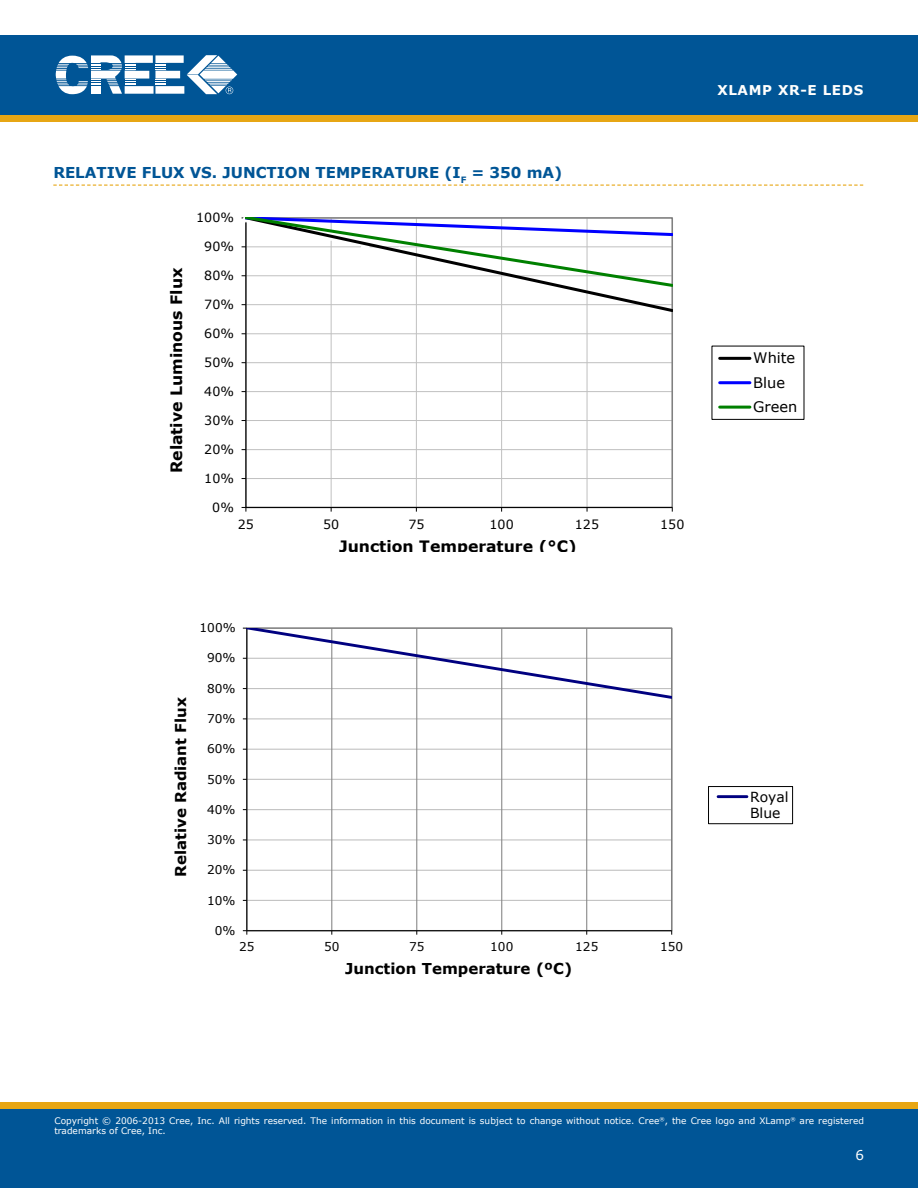
<style>
.page{position:relative;width:918px;height:1188px;background:#fff}
.page>*{position:absolute;margin:0;border:0;box-sizing:border-box;transform-origin:0 0}
.t1{font:700 15.75px "Verdana";color:#000}
.t2{font:700 15px "Verdana";color:#005596}
.t3{font:700 15px "Verdana";color:#000}
.t4{font:14.55px/24.5px "Verdana";color:#000}
.t5{font:13.95px/16.8px "Verdana";color:#000}
.t6{font:700 13.5px "Verdana";letter-spacing:.05em;color:#fffffe}
.t7{font:13.5px "Verdana";color:#fff}
.t8{font:12.75px "Verdana";color:#000}
.t9{font:12.6px "Verdana";letter-spacing:.005em;color:#000}
.t10{font:12.15px "Verdana";letter-spacing:.005em;color:#000}
.t11{font:9px/10.8px "Verdana";color:#fff}
</style>
<div class="page">
<div style="left:0;top:1108px;width:918px;height:80px;background:#005596"></div>
<div style="left:0;top:1102px;width:918px;height:6px;background:#e7a614"></div>
<div style="left:0;top:115px;width:918px;height:7px;background:#e7a614"></div>
<div style="left:0;top:35px;width:918px;height:80px;background:#005596"></div>
<svg style="left:56px;top:55px;width:181px;height:39px"></svg>
<svg style="left:53px;top:185px;width:810px;height:1px"></svg>
<hr style="left:246px;top:478px;width:426px;height:1px;background:#c0c0c0">
<hr style="left:246px;top:449px;width:426px;height:1px;background:#c0c0c0">
<hr style="left:246px;top:420px;width:426px;height:1px;background:#c0c0c0">
<hr style="left:246px;top:391px;width:426px;height:1px;background:#c0c0c0">
<hr style="left:246px;top:362px;width:426px;height:1px;background:#c0c0c0">
<hr style="left:246px;top:334px;width:426px;height:1px;background:#c0c0c0">
<hr style="left:331px;top:218px;width:1px;height:289px;background:#c0c0c0">
<hr style="left:416px;top:218px;width:1px;height:289px;background:#c0c0c0">
<hr style="left:501px;top:218px;width:1px;height:289px;background:#c0c0c0">
<hr style="left:587px;top:218px;width:1px;height:289px;background:#c0c0c0">
<hr style="left:246px;top:218px;width:1px;height:289px;background:#000">
<hr style="left:246px;top:507px;width:426px;height:1px;background:#000">
<svg style="left:242px;top:507px;width:5px;height:5px"></svg>
<svg style="left:241px;top:217px;width:431px;height:97px"></svg>
<hr style="left:720px;top:357px;width:30px;height:3px;background:#000">
<hr style="left:720px;top:381px;width:30px;height:3px;background:#00f">
<hr style="left:720px;top:406px;width:30px;height:3px;background:#008000">
<hr style="left:247px;top:900px;width:425px;height:1px;background:#c0c0c0">
<hr style="left:247px;top:870px;width:425px;height:1px;background:#c0c0c0">
<hr style="left:247px;top:839px;width:425px;height:1px;background:#c0c0c0">
<hr style="left:247px;top:809px;width:425px;height:1px;background:#c0c0c0">
<hr style="left:247px;top:779px;width:425px;height:1px;background:#c0c0c0">
<hr style="left:247px;top:749px;width:425px;height:1px;background:#c0c0c0">
<hr style="left:247px;top:718px;width:425px;height:1px;background:#c0c0c0">
<hr style="left:331px;top:628px;width:1px;height:303px;background:#868686">
<hr style="left:416px;top:628px;width:1px;height:303px;background:#868686">
<hr style="left:501px;top:628px;width:1px;height:303px;background:#868686">
<hr style="left:586px;top:628px;width:1px;height:303px;background:#868686">
<hr style="left:247px;top:628px;width:1px;height:303px;background:#000">
<hr style="left:247px;top:930px;width:425px;height:1px;background:#000">
<svg style="left:243px;top:930px;width:5px;height:5px"></svg>
<svg style="left:243px;top:628px;width:429px;height:73px"></svg>
<div style="left:708px;top:786px;width:85px;height:38px;border:1px solid #000"></div>
<hr style="left:718px;top:795px;width:29px;height:3px;background:#000080">
<h2 class="t2" style="left:53px;top:163px;width:511px">RELATIVE FLUX VS. JUNCTION TEMPERATURE (I <sub>F</sub> = 350 MA)</h2>
<h3 class="t9" style="left:196px;top:210px;width:40px">100%</h3>
<h1 class="t1" style="left:166px;top:473px;width:207px;rotate:-90deg">Relative Luminous Flux</h1>
<h3 class="t9" style="left:204px;top:239px;width:31px">90%</h3>
<h3 class="t9" style="left:204px;top:268px;width:31px">80%</h3>
<h3 class="t9" style="left:204px;top:296px;width:31px">70%</h3>
<h3 class="t9" style="left:204px;top:325px;width:31px">60%</h3>
<h3 class="t9" style="left:204px;top:354px;width:31px">50%</h3>
<h3 class="t9" style="left:204px;top:383px;width:31px">40%</h3>
<h3 class="t9" style="left:204px;top:412px;width:31px">30%</h3>
<h3 class="t8" style="left:204px;top:441px;width:31px">20%</h3>
<h3 class="t9" style="left:204px;top:470px;width:31px">10%</h3>
<h3 class="t9" style="left:212px;top:499px;width:23px">0%</h3>
<h3 class="t9" style="left:238px;top:516px;width:18px">25</h3>
<h3 class="t9" style="left:323px;top:516px;width:18px">50</h3>
<h3 class="t9" style="left:408px;top:516px;width:18px">75</h3>
<h3 class="t9" style="left:489px;top:516px;width:26px">100</h3>
<h3 class="t9" style="left:575px;top:516px;width:26px">125</h3>
<h3 class="t9" style="left:660px;top:516px;width:26px">150</h3>
<h1 class="t1" style="left:339px;top:536px;width:239px">Junction Temperature (°C)</h1>
<h2 class="t3" style="left:171px;top:877px;width:181px;rotate:-90deg">Relative Radiant Flux</h2>
<h3 class="t10" style="left:199px;top:620px;width:38px">100%</h3>
<h3 class="t10" style="left:207px;top:650px;width:30px">90%</h3>
<h3 class="t10" style="left:207px;top:681px;width:30px">80%</h3>
<h3 class="t10" style="left:207px;top:711px;width:30px">70%</h3>
<h3 class="t10" style="left:207px;top:741px;width:30px">60%</h3>
<h3 class="t10" style="left:207px;top:771px;width:30px">50%</h3>
<h3 class="t10" style="left:207px;top:802px;width:30px">40%</h3>
<h3 class="t10" style="left:207px;top:832px;width:30px">30%</h3>
<h3 class="t10" style="left:207px;top:862px;width:30px">20%</h3>
<h3 class="t10" style="left:207px;top:892px;width:30px">10%</h3>
<h3 class="t10" style="left:215px;top:923px;width:22px">0%</h3>
<h3 class="t10" style="left:239px;top:939px;width:17px">25</h3>
<h3 class="t10" style="left:324px;top:939px;width:17px">50</h3>
<h3 class="t10" style="left:409px;top:939px;width:17px">75</h3>
<h3 class="t10" style="left:490px;top:939px;width:25px">100</h3>
<h3 class="t10" style="left:575px;top:939px;width:25px">125</h3>
<h3 class="t10" style="left:660px;top:939px;width:25px">150</h3>
<h2 class="t3" style="left:345px;top:959px;width:228px">Junction Temperature (ºC)</h2>
<h3 class="t6" style="left:717px;top:82px;width:147px">XLAMP XR-E LE DS</h3>
<h3 class="t4" style="left:753px;top:345px;width:46px">White<br>Blue<br>Green</h3>
<h3 class="t5" style="left:750px;top:788px;width:40px">Royal<br>Blue</h3>
<p class="t11" style="left:54px;top:1115px;width:811px">Copyright © 2006-2013 Cree, Inc. All rights reserved. The information in this document is subject to change without notice. Cree<sup>®</sup>, the Cree logo and XLamp<sup>®</sup> are registered trademarks of Cree, Inc.</p>
<h3 class="t7" style="left:855px;top:1146px;width:10px">6</h3>
</div>
